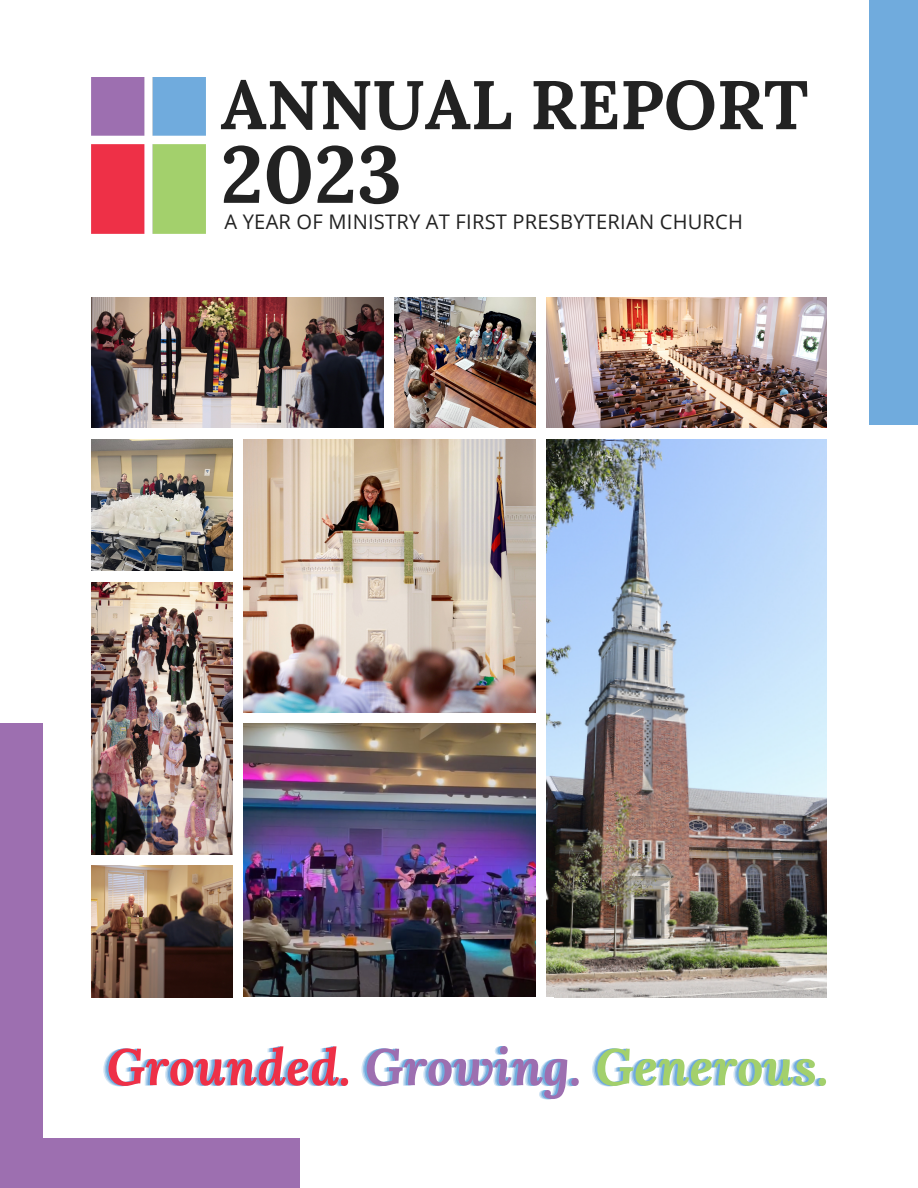
<style>
.page{position:relative;width:918px;height:1188px;background:#fff}
.page>*{position:absolute;margin:0;border:0;box-sizing:border-box;transform-origin:0 0}
.t1{font:700 80.1px "Lora";color:#222}
.t2{font:700 68.7px "Lora";color:#222}
.t3{font:italic 700 51.3px "Lora";color:#ee3047}
.t4{font:20.1px "Open Sans";letter-spacing:.01em;color:#222}
.s1{color:#9d6fb0}
.s2{color:#a3d06c}
</style>
<div class="page">
<img style="left:92px;top:297px;width:291px;height:131px">
<img style="left:394px;top:297px;width:141px;height:131px">
<img style="left:546px;top:297px;width:280px;height:131px">
<img style="left:92px;top:439px;width:140px;height:132px">
<img style="left:244px;top:439px;width:291px;height:274px">
<img style="left:546px;top:439px;width:280px;height:558px">
<img style="left:92px;top:582px;width:140px;height:272px">
<img style="left:244px;top:724px;width:291px;height:272px">
<img style="left:92px;top:866px;width:140px;height:131px">
<div style="left:0;top:723px;width:43px;height:465px;background:#9d6fb0"></div>
<div style="left:1px;top:1138px;width:299px;height:50px;background:#9d6fb0"></div>
<div style="left:869px;top:0;width:49px;height:425px;background:#70abdd"></div>
<img style="left:92px;top:77px;width:113px;height:157px">
<p class="t2" style="left:221px;top:60px;width:589px">ANNUAL REPORT</p>
<p class="t1" style="left:221px;top:122px;width:183px">2023</p>
<p class="t4" style="left:224px;top:208px;width:520px">A YEAR OF MINISTRY AT FIRST PRESBYTERIAN CHURCH</p>
<p class="t3" style="left:107px;top:1032px;width:724px">Grounded. <span class="s1">Growing.</span> <span class="s2">Generous.</span></p>
</div>
